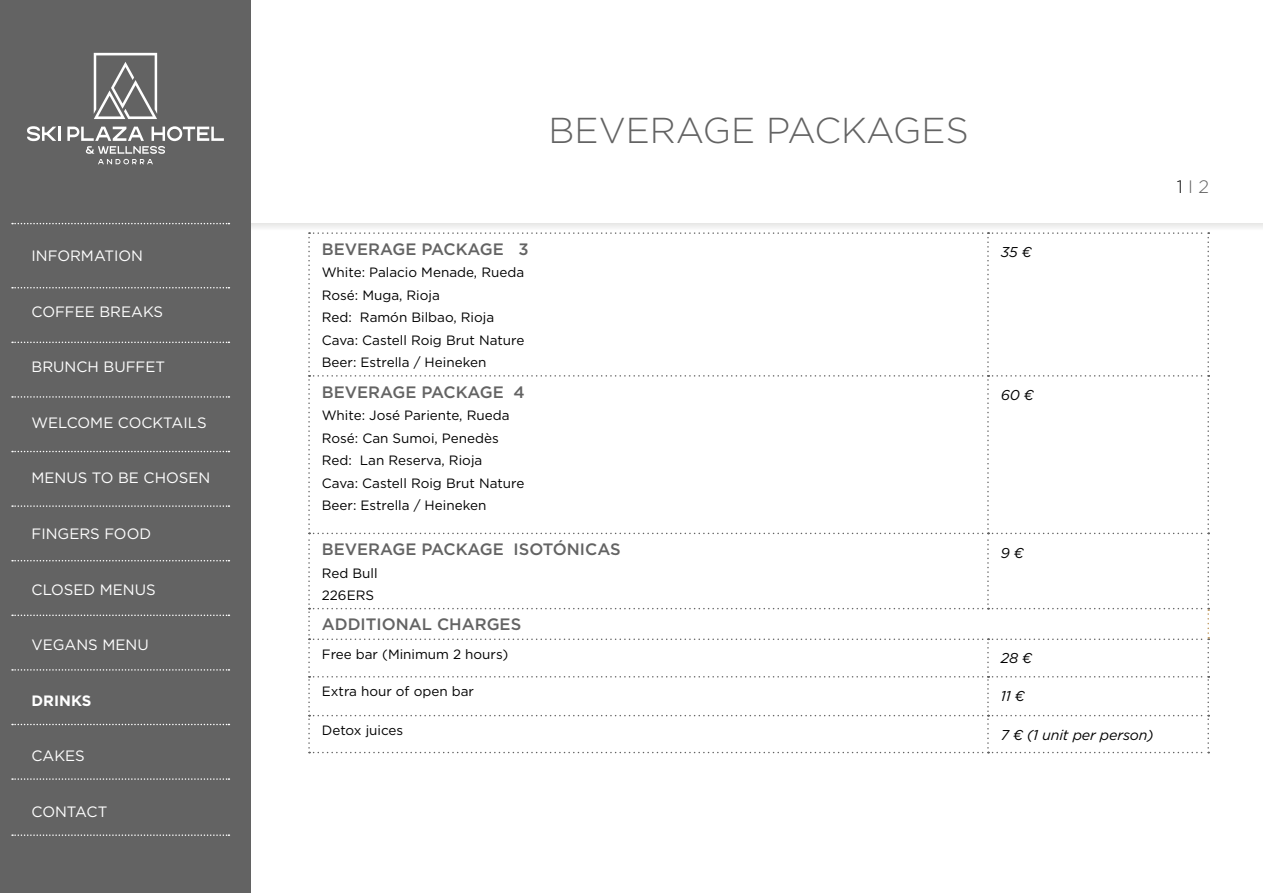
<style>
.page{position:relative;width:1263px;height:893px;background:#fff}
.page>*{position:absolute;margin:0;border:0;box-sizing:border-box;transform-origin:0 0}
.t1{font:300 36px "Gotham";color:#636363}
.t2{font:300 18px "Gotham";color:#636363}
.t3{font:500 16.5px "Gotham";color:#636363}
.t4{font:15px "Gotham";color:#fff}
.t5{font:700 15px "Gotham";color:#fff}
.t6{font:italic 14.25px "Gotham";letter-spacing:-.01em;color:#000}
.t7{font:13.5px/22.5px "Gotham";color:#000}
.s1{color:#000}
</style>
<div class="page">
<div style="left:251px;top:0;width:1012px;height:230px;background:#eee"></div>
<div style="left:251px;top:0;width:1012px;height:223px;background:#fff"></div>
<div style="left:0;top:0;width:251px;height:893px;background:#636363"></div>
<svg style="left:12px;top:287px;width:217px;height:1px"></svg>
<svg style="left:12px;top:223px;width:217px;height:1px"></svg>
<svg style="left:12px;top:396px;width:217px;height:2px"></svg>
<svg style="left:12px;top:505px;width:217px;height:2px"></svg>
<svg style="left:12px;top:615px;width:217px;height:1px"></svg>
<svg style="left:12px;top:724px;width:217px;height:1px"></svg>
<svg style="left:12px;top:834px;width:217px;height:2px"></svg>
<svg style="left:12px;top:342px;width:217px;height:1px"></svg>
<svg style="left:12px;top:451px;width:217px;height:1px"></svg>
<svg style="left:12px;top:560px;width:217px;height:1px"></svg>
<svg style="left:12px;top:669px;width:217px;height:2px"></svg>
<svg style="left:12px;top:778px;width:217px;height:2px"></svg>
<svg style="left:308px;top:232px;width:901px;height:521px"></svg>
<svg style="left:27px;top:53px;width:197px;height:112px"></svg>
<p class="t4" style="left:32px;top:247px;width:113px">INFORMATION</p>
<p class="t4" style="left:32px;top:302px;width:133px">COFFEE BREAKS</p>
<p class="t4" style="left:32px;top:358px;width:135px">BRUNCH BUFFET</p>
<p class="t4" style="left:32px;top:413px;width:177px">WELCOME COCKTAILS</p>
<p class="t4" style="left:32px;top:469px;width:180px">MENUS TO BE CHOSEN</p>
<p class="t4" style="left:32px;top:524px;width:121px">FINGERS FOOD</p>
<p class="t4" style="left:32px;top:580px;width:126px">CLOSED MENUS</p>
<p class="t4" style="left:32px;top:635px;width:119px">VEGANS MENU</p>
<p class="t5" style="left:32px;top:690px;width:61px">DRINKS</p>
<p class="t4" style="left:32px;top:746px;width:55px">CAKES</p>
<p class="t4" style="left:32px;top:802px;width:77px">CONTACT</p>
<h1 class="t1" style="left:549px;top:108px;width:422px">BEVERAGE PACKAGES</h1>
<p class="t3" style="left:322px;top:238px;width:208px">BEVERAGE PACKAGE 3</p>
<p class="t7" style="left:322px;top:261px;width:204px">White: Palacio Menade, Rueda<br>Rosé: Muga, Rioja<br>Red: Ramón Bilbao, Rioja<br>Cava: Castell Roig Brut Nature<br>Beer: Estrella / Heineken</p>
<p class="t3" style="left:322px;top:381px;width:205px">BEVERAGE PACKAGE 4</p>
<p class="t7" style="left:322px;top:404px;width:204px">White: José Pariente, Rueda<br>Rosé: Can Sumoi, Penedès<br>Red: Lan Reserva, Rioja<br>Cava: Castell Roig Brut Nature<br>Beer: Estrella / Heineken</p>
<p class="t3" style="left:322px;top:538px;width:300px">BEVERAGE PACKAGE ISOTÓNICAS</p>
<p class="t7" style="left:322px;top:561px;width:57px">Red Bull<br>226ERS</p>
<p class="t6" style="left:1001px;top:243px;width:32px">35 €</p>
<p class="t6" style="left:1001px;top:386px;width:35px">60 €</p>
<p class="t6" style="left:1001px;top:543px;width:25px">9 €</p>
<p class="t3" style="left:322px;top:614px;width:201px">ADDITIONAL CHARGES</p>
<p class="t7" style="left:322px;top:642px;width:188px">Free bar (Minimum 2 hours)</p>
<p class="t6" style="left:1001px;top:649px;width:33px">28 €</p>
<p class="t7" style="left:322px;top:680px;width:154px">Extra hour of open bar</p>
<p class="t6" style="left:1001px;top:687px;width:26px">11 €</p>
<p class="t7" style="left:322px;top:719px;width:83px">Detox juices</p>
<p class="t6" style="left:1001px;top:726px;width:154px">7 € (1 unit per person)</p>
<h2 class="t2" style="left:1177px;top:175px;width:34px"><span class="s1">1</span> I 2</h2>
</div>
